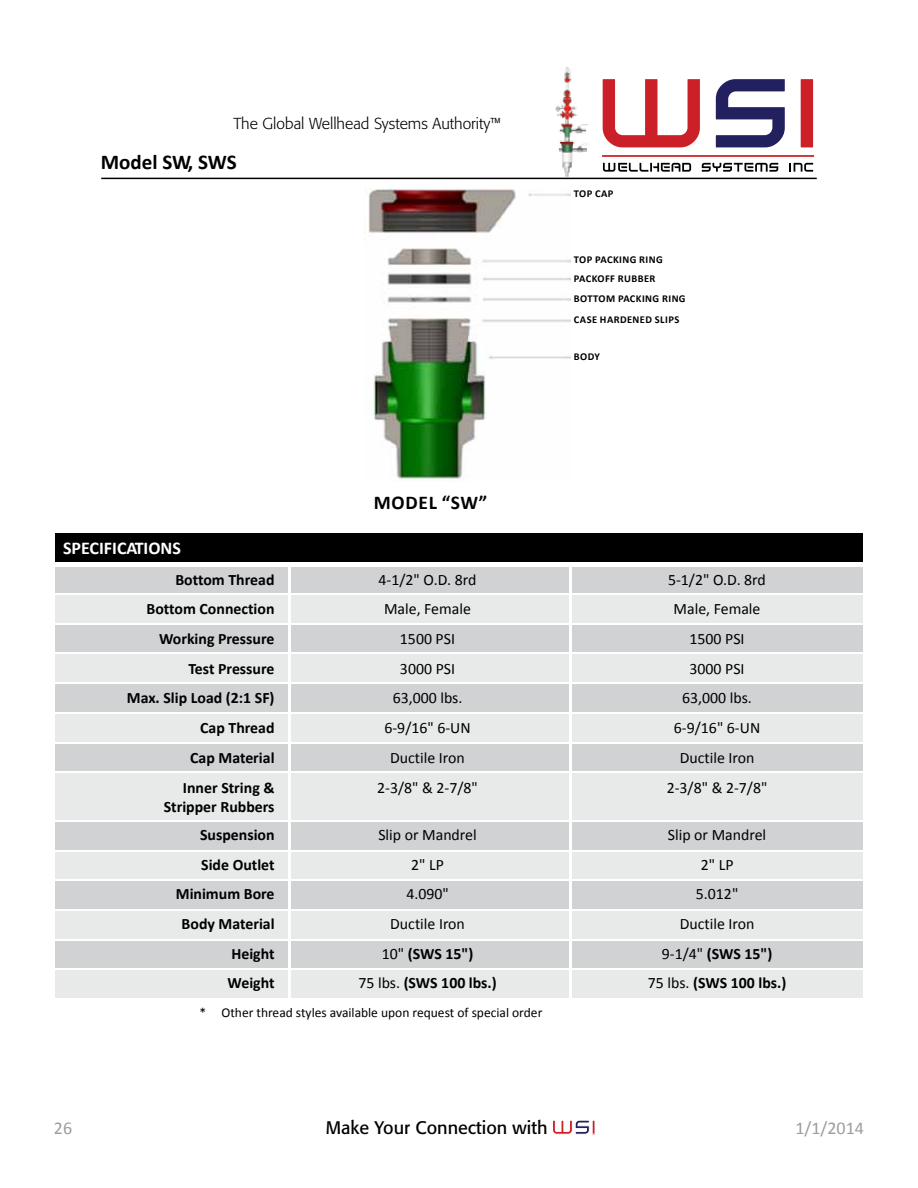
<style>
.page{position:relative;width:918px;height:1188px;background:#fff}
.page>*{position:absolute;margin:0;border:0;box-sizing:border-box;transform-origin:0 0}
.t1{font:700 21px "Calibri";color:#000}
.t2{font:700 19.5px "Calibri";letter-spacing:.04em;color:#000}
.t3{font:18px "Formata";color:#000}
.t4{font:700 18px "Calibri";color:#fff}
.t5{font:18px "Calibri";color:#9b9da0}
.t6{font:700 15.9px/28.3px "Calibri";color:#000;text-align:right}
.t7{font:15.9px "Calibri";color:#000}
.t8{font:300 15.75px "Formata";color:#000}
.t9{font:13.5px "Calibri";color:#000}
.t10{font:700 10.5px/19.5px "Calibri";letter-spacing:.04em;color:#000}
.s1{font-weight:400}
</style>
<div class="page">
<div style="left:54px;top:532px;width:810px;height:32px;background:#000"></div>
<div style="left:54px;top:564px;width:810px;height:30px;background:#d1d2d4"></div>
<div style="left:54px;top:594px;width:810px;height:30px;background:#e8e9e9"></div>
<div style="left:54px;top:624px;width:810px;height:29px;background:#d1d2d4"></div>
<div style="left:54px;top:653px;width:810px;height:30px;background:#e8e9e9"></div>
<div style="left:54px;top:683px;width:810px;height:30px;background:#d1d2d4"></div>
<div style="left:54px;top:713px;width:810px;height:29px;background:#e8e9e9"></div>
<div style="left:54px;top:742px;width:810px;height:30px;background:#d1d2d4"></div>
<div style="left:54px;top:772px;width:810px;height:49px;background:#e8e9e9"></div>
<div style="left:54px;top:821px;width:810px;height:29px;background:#d1d2d4"></div>
<div style="left:54px;top:850px;width:810px;height:30px;background:#e8e9e9"></div>
<div style="left:54px;top:880px;width:810px;height:30px;background:#d1d2d4"></div>
<div style="left:54px;top:910px;width:810px;height:30px;background:#e8e9e9"></div>
<div style="left:54px;top:940px;width:810px;height:29px;background:#d1d2d4"></div>
<div style="left:54px;top:969px;width:810px;height:30px;background:#e8e9e9"></div>
<hr style="left:569px;top:562px;width:3px;height:438px;background:#fff">
<div style="left:53px;top:562px;width:812px;height:5px;background:#fff"></div>
<hr style="left:53px;top:593px;width:812px;height:2px;background:#fff">
<hr style="left:53px;top:623px;width:812px;height:2px;background:#fff">
<hr style="left:53px;top:653px;width:812px;height:1px;background:#fff">
<hr style="left:53px;top:682px;width:812px;height:2px;background:#fff">
<hr style="left:53px;top:712px;width:812px;height:2px;background:#fff">
<hr style="left:53px;top:742px;width:812px;height:1px;background:#fff">
<hr style="left:53px;top:771px;width:812px;height:2px;background:#fff">
<hr style="left:53px;top:820px;width:812px;height:2px;background:#fff">
<hr style="left:53px;top:850px;width:812px;height:1px;background:#fff">
<hr style="left:53px;top:879px;width:812px;height:2px;background:#fff">
<hr style="left:53px;top:909px;width:812px;height:2px;background:#fff">
<hr style="left:53px;top:939px;width:812px;height:1px;background:#fff">
<hr style="left:53px;top:969px;width:812px;height:1px;background:#fff">
<hr style="left:53px;top:531px;width:2px;height:469px;background:#fff">
<hr style="left:863px;top:531px;width:2px;height:469px;background:#fff">
<hr style="left:53px;top:531px;width:812px;height:2px;background:#fff">
<hr style="left:53px;top:998px;width:812px;height:2px;background:#fff">
<img style="left:365px;top:188px;width:206px;height:293px">
<hr style="left:288px;top:562px;width:3px;height:438px;background:#fff">
<hr style="left:101px;top:178px;width:716px;height:1px;background:#000">
<img style="left:555px;top:67px;width:34px;height:110px">
<svg style="left:602px;top:79px;width:98px;height:69px"></svg>
<svg style="left:715px;top:79px;width:70px;height:69px"></svg>
<div style="left:800px;top:78px;width:14px;height:70px;background:#cb2027"></div>
<div style="left:799px;top:77px;width:16px;height:72px;border:2px solid #fff"></div>
<svg style="left:603px;top:163px;width:88px;height:9px"></svg>
<svg style="left:702px;top:163px;width:76px;height:9px"></svg>
<svg style="left:789px;top:163px;width:24px;height:9px"></svg>
<hr style="left:602px;top:155px;width:212px;height:2px;background:#cb2027">
<svg style="left:552px;top:1120px;width:38px;height:15px"></svg>
<p class="t8" style="left:234px;top:114px;width:269px">The Global Wellhead Systems Authority™</p>
<h1 class="t1" style="left:101px;top:149px;width:137px">Model SW, SWS</h1>
<p class="t2" style="left:374px;top:490px;width:115px">MODEL “SW”</p>
<p class="t10" style="left:574px;top:184px;width:41px">TOP CAP</p>
<p class="t10" style="left:574px;top:250px;width:113px">TOP PACKING RING<br>PACKOFF RUBBER<br>BoTTOM PACKING RING</p>
<p class="t10" style="left:574px;top:310px;width:107px">CASE HARDENED SLIPS</p>
<p class="t10" style="left:574px;top:347px;width:28px">BODy</p>
<p class="t4" style="left:63px;top:537px;width:119px">SPECIFICATIONS</p>
<p class="t6" style="left:175px;top:565px;width:101px">Bottom Thread</p>
<p class="t7" style="left:379px;top:569px;width:99px">4-1/2" O.D. 8rd</p>
<p class="t7" style="left:668px;top:569px;width:99px">5-1/2" O.D. 8rd</p>
<p class="t6" style="left:147px;top:595px;width:129px">Bottom Connection</p>
<p class="t7" style="left:384px;top:599px;width:88px">Male, Female</p>
<p class="t7" style="left:674px;top:599px;width:88px">Male, Female</p>
<p class="t6" style="left:159px;top:625px;width:117px">Working Pressure</p>
<p class="t7" style="left:400px;top:629px;width:57px">1500 PSI</p>
<p class="t7" style="left:689px;top:629px;width:57px">1500 PSI</p>
<p class="t6" style="left:188px;top:654px;width:88px">Test Pressure</p>
<p class="t7" style="left:400px;top:658px;width:57px">3000 PSI</p>
<p class="t7" style="left:689px;top:658px;width:57px">3000 PSI</p>
<p class="t6" style="left:127px;top:684px;width:149px">Max. Slip Load (2:1 SF)</p>
<p class="t7" style="left:393px;top:688px;width:71px">63,000 lbs.</p>
<p class="t7" style="left:682px;top:688px;width:71px">63,000 lbs.</p>
<p class="t6" style="left:200px;top:714px;width:76px">Cap Thread</p>
<p class="t7" style="left:384px;top:718px;width:88px">6-9/16" 6-UN</p>
<p class="t7" style="left:674px;top:718px;width:88px">6-9/16" 6-UN</p>
<p class="t6" style="left:190px;top:743px;width:86px">Cap Material</p>
<p class="t7" style="left:390px;top:748px;width:76px">Ductile Iron</p>
<p class="t7" style="left:680px;top:748px;width:76px">Ductile Iron</p>
<p class="t6" style="left:183px;top:773px;width:93px">Inner String &amp;</p>
<p class="t7" style="left:377px;top:777px;width:102px">2-3/8" &amp; 2-7/8"</p>
<p class="t7" style="left:667px;top:777px;width:102px">2-3/8" &amp; 2-7/8"</p>
<p class="t6" style="left:164px;top:792px;width:112px">Stripper Rubbers<br>Suspension</p>
<p class="t7" style="left:378px;top:825px;width:100px">Slip or Mandrel</p>
<p class="t7" style="left:668px;top:825px;width:100px">Slip or Mandrel</p>
<p class="t6" style="left:201px;top:850px;width:75px">Side Outlet</p>
<p class="t7" style="left:411px;top:854px;width:34px">2" LP</p>
<p class="t7" style="left:701px;top:854px;width:34px">2" LP</p>
<p class="t6" style="left:176px;top:880px;width:100px">Minimum Bore</p>
<p class="t7" style="left:406px;top:884px;width:44px">4.090"</p>
<p class="t7" style="left:696px;top:884px;width:44px">5.012"</p>
<p class="t6" style="left:182px;top:910px;width:94px">Body Material</p>
<p class="t7" style="left:390px;top:914px;width:76px">Ductile Iron</p>
<p class="t7" style="left:680px;top:914px;width:76px">Ductile Iron</p>
<p class="t6" style="left:231px;top:939px;width:45px">Height</p>
<p class="t6" style="left:382px;top:939px;width:93px"><span class="s1">10"</span> (SWS 15")</p>
<p class="t6" style="left:662px;top:939px;width:112px"><span class="s1">9-1/4"</span> (SWS 15")</p>
<p class="t6" style="left:228px;top:969px;width:49px">Weight</p>
<p class="t6" style="left:358px;top:969px;width:140px"><span class="s1">75 lbs.</span> (SWS 100 lbs.)</p>
<p class="t6" style="left:648px;top:969px;width:140px"><span class="s1">75 lbs.</span> (SWS 100 lbs.)</p>
<p class="t9" style="left:200px;top:1004px;width:344px">* Other thread styles available upon request of special order</p>
<p class="t5" style="left:54px;top:1117px;width:20px">26</p>
<p class="t3" style="left:326px;top:1117px;width:223px">Make Your Connection with</p>
<p class="t5" style="left:795px;top:1117px;width:70px">1/1/2014</p>
</div>
